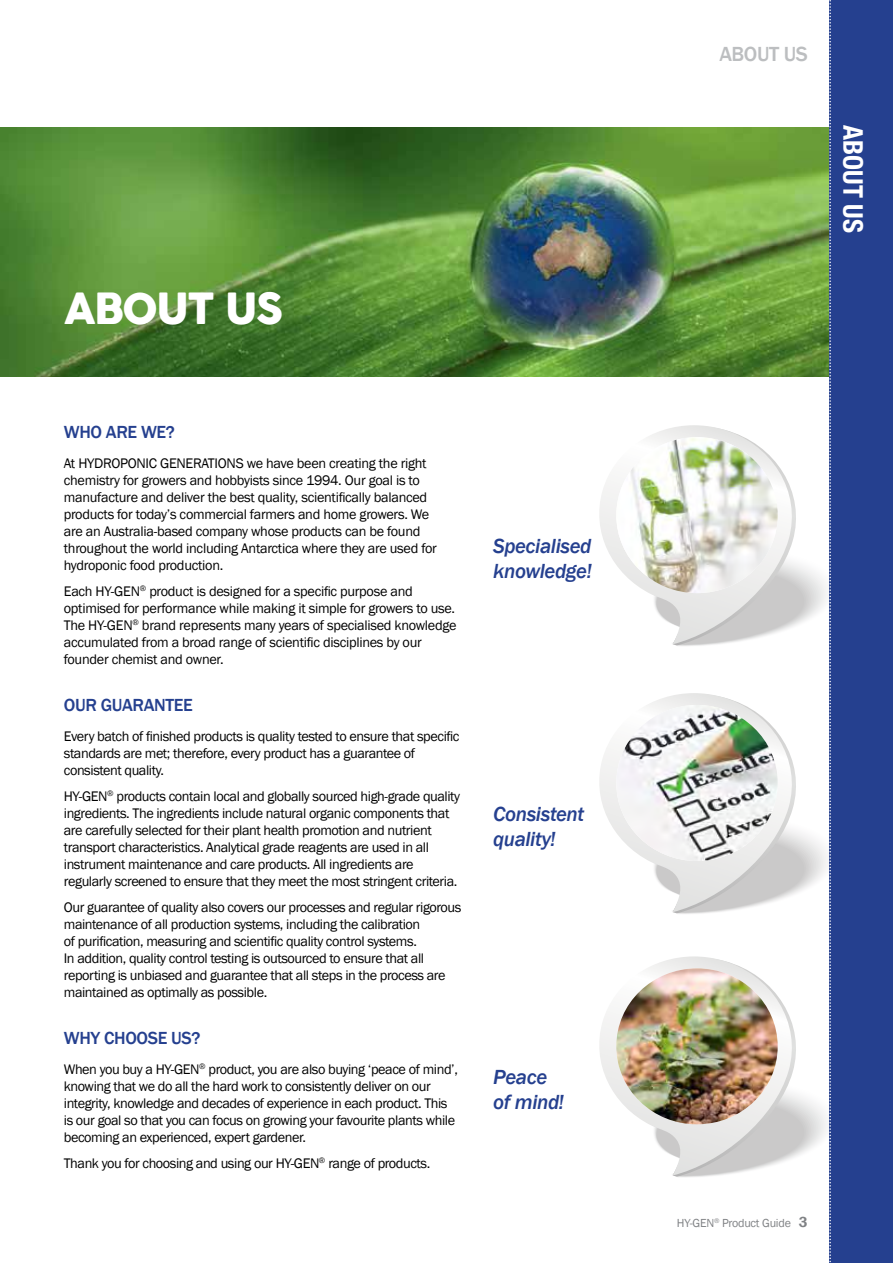
<style>
.page{position:relative;width:893px;height:1263px;background:#fff}
.page>*{position:absolute;margin:0;border:0;box-sizing:border-box;transform-origin:0 0}
.t1{font:42px "Cocogoose";letter-spacing:-.04em;color:#fff}
.t2{font:700 condensed 27px "Helvetica Neue";color:#fff}
.t3{font:italic 500 21px/25.2px "Franklin Gothic";letter-spacing:-.02em;color:#25408f}
.t4{font:500 21px "Franklin Gothic";letter-spacing:-.02em;color:#bcbec0}
.t5{font:500 18px "Franklin Gothic";letter-spacing:-.02em;color:#25408f}
.t6{font:14.25px/17.1px "Franklin Gothic";letter-spacing:-.03em;color:#000}
.t7{font:12px "Franklin Gothic";letter-spacing:-.02em;color:#808285}
.s1{font-weight:600;font-size:15px}
</style>
<div class="page">
<svg style="left:599px;top:703px;width:53px;height:159px"></svg>
<img style="left:616px;top:705px;width:36px;height:156px">
<svg style="left:599px;top:435px;width:53px;height:159px"></svg>
<img style="left:616px;top:437px;width:36px;height:156px">
<svg style="left:599px;top:966px;width:53px;height:160px"></svg>
<img style="left:616px;top:968px;width:36px;height:156px">
<img style="left:0;top:128px;width:652px;height:248px">
<div style="left:829px;top:0;width:64px;height:1263px;background:#25408f"></div>
<img style="left:652px;top:0;width:179px;height:1263px">
<h1 class="t1" style="left:64px;top:279px;width:221px">ABOUT US</h1>
<p class="t5" style="left:64px;top:421px;width:113px">WHO ARE WE?</p>
<p class="t6" style="left:64px;top:455px;width:375px">At HYDROPONIC GENERATIONS we have been creating the right chemistry for growers and hobbyists since 1994. Our goal is to manufacture and deliver the best quality, scientifically balanced products for today’s commercial farmers and home growers. We are an Australia-based company whose products can be found throughout the world including Antarctica where they are used for hydroponic food production.</p>
<p class="t6" style="left:64px;top:583px;width:394px">Each HY-GEN<sup>®</sup> product is designed for a specific purpose and optimised for performance while making it simple for growers to use.<br>The HY-GEN<sup>®</sup> brand represents many years of specialised knowledge accumulated from a broad range of scientific disciplines by our founder chemist and owner.</p>
<p class="t5" style="left:64px;top:694px;width:131px">OUR GUARANTEE</p>
<p class="t6" style="left:64px;top:728px;width:397px">Every batch of finished products is quality tested to ensure that specific standards are met; therefore, every product has a guarantee of consistent quality.</p>
<p class="t6" style="left:64px;top:787px;width:398px">HY-GEN<sup>®</sup> products contain local and globally sourced high-grade quality ingredients. The ingredients include natural organic components that are carefully selected for their plant health promotion and nutrient transport characteristics. Analytical grade reagents are used in all instrument maintenance and care products. All ingredients are regularly screened to ensure that they meet the most stringent criteria.</p>
<p class="t6" style="left:64px;top:899px;width:399px">Our guarantee of quality also covers our processes and regular rigorous maintenance of all production systems, including the calibration<br>of purification, measuring and scientific quality control systems.<br>In addition, quality control testing is outsourced to ensure that all reporting is unbiased and guarantee that all steps in the process are maintained as optimally as possible.</p>
<p class="t5" style="left:64px;top:1026px;width:138px">WHY CHOOSE US?</p>
<p class="t6" style="left:64px;top:1060px;width:396px">When you buy a HY-GEN<sup>®</sup> product, you are also buying ‘peace of mind’, knowing that we do all the hard work to consistently deliver on our integrity, knowledge and decades of experience in each product. This is our goal so that you can focus on growing your favourite plants while becoming an experienced, expert gardener.</p>
<p class="t6" style="left:64px;top:1154px;width:368px">Thank you for choosing and using our HY-GEN<sup>®</sup> range of products.</p>
<h3 class="t3" style="left:493px;top:534px;width:100px">Specialised knowledge!</h3>
<h3 class="t3" style="left:493px;top:801px;width:92px">Consistent quality!</h3>
<h3 class="t3" style="left:493px;top:1065px;width:72px">Peace of mind!</h3>
<h3 class="t4" style="left:719px;top:41px;width:90px">ABOUT US</h3>
<h2 class="t2" style="left:875px;top:125px;width:109px;rotate:90deg">ABOUT US</h2>
<p class="t7" style="left:677px;top:1215px;width:132px">HY-GEN<sup>®</sup> Product Guide <span class="s1">3</span></p>
</div>
